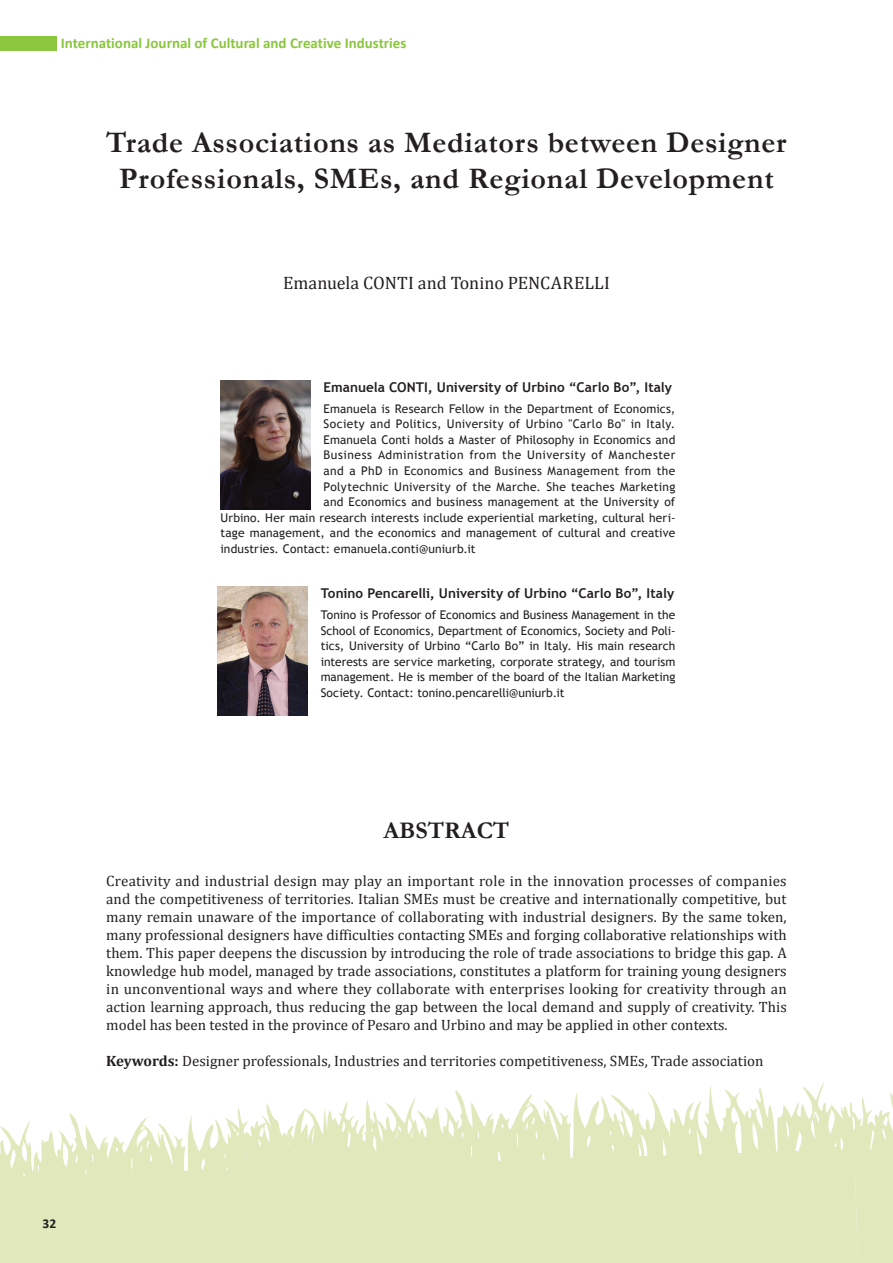
<style>
.page{position:relative;width:893px;height:1263px;background:#fff}
.page>*{position:absolute;margin:0;border:0;box-sizing:border-box;transform-origin:0 0}
.Journal_Title{font:700 30px/36px "Garamond";letter-spacing:.025em;color:#231f20;text-align:center}
.t1{font:700 24px "Garamond";color:#231f20}
.author_name{font:18px "Cambria";color:#231f20}
.abstract{font:15px/18px "Cambria";color:#231f20;text-align:justify}
.t2{font:700 15px "Calibri";color:#8bc63e}
.author_note_name{font:700 13.5px "Trebuchet MS";color:#231f20}
.author_note{font:700 13.5px "Trebuchet MS";letter-spacing:.005em;color:#231f20}
.t3{font:700 13.5px "Calibri";color:#231f20}
.author_note-2{font:12px/15.6px "Trebuchet MS";letter-spacing:.015em;color:#231f20;text-align:justify}
.author_note-3{font:12px "Trebuchet MS";letter-spacing:.045em;color:#231f20}
.author_note-4{font:12px "Trebuchet MS";letter-spacing:.035em;color:#231f20}
.s1{font-weight:700}
</style>
<div class="page">
<svg style="left:0;top:1083px;width:851px;height:180px;fill:#e0e8bc"></svg>
<svg style="left:851px;top:1092px;width:42px;height:171px;background:#e4ebc6"></svg>
<div style="left:0;top:36px;width:57px;height:15px;background:#8bc63e"></div>
<img style="left:218px;top:587px;width:90px;height:128px">
<img style="left:220px;top:380px;width:91px;height:129px">
<p class="t2" style="left:61px;top:33px;width:347px">International Journal of Cultural and Creative Industries</p>
<p class="Journal_Title" style="left:106px;top:125px;width:682px">Trade Associations as Mediators between Designer<br>Professionals, SMEs, and Regional Development</p>
<p class="author_name" style="left:283px;top:272px;width:328px">Emanuela CONTI and Tonino PENCARELLI</p>
<p class="author_note" style="left:324px;top:379px;width:350px">Emanuela CONTI, University of Urbino “Carlo Bo”, Italy</p>
<p class="author_note-2" style="left:324px;top:400px;width:353px">Emanuela is Research Fellow in the Department of Economics,</p>
<p class="author_note-2" style="left:324px;top:416px;width:353px">Society and Politics, University of Urbino "Carlo Bo" in Italy.</p>
<p class="author_note-2" style="left:324px;top:432px;width:353px">Emanuela Conti holds a Master of Philosophy in Economics and</p>
<p class="author_note-3" style="left:324px;top:448px;width:353px">Business Administration from the University of Manchester</p>
<p class="author_note-4" style="left:324px;top:463px;width:353px">and a PhD in Economics and Business Management from the</p>
<p class="author_note-2" style="left:324px;top:478px;width:353px">Polytechnic University of the Marche. She teaches Marketing</p>
<p class="author_note-2" style="left:324px;top:494px;width:353px">and Economics and business management at the University of</p>
<p class="author_note-2" style="left:220px;top:510px;width:456px">Urbino. Her main research interests include experiential marketing, cultural heri-</p>
<p class="author_note-2" style="left:220px;top:525px;width:456px">tage management, and the economics and management of cultural and creative</p>
<p class="author_note-2" style="left:220px;top:541px;width:257px">industries. Contact: emanuela.conti@uniurb.it</p>
<p class="author_note_name" style="left:321px;top:585px;width:355px">Tonino Pencarelli, University of Urbino “Carlo Bo”, Italy</p>
<p class="author_note-2" style="left:321px;top:607px;width:356px">Tonino is Professor of Economics and Business Management in the School of Economics, Department of Economics, Society and Poli&shy;tics, University of Urbino “Carlo Bo” in Italy. His main research interests are service marketing, corporate strategy, and tourism management. He is member of the board of the Italian Marketing Society. Contact: tonino.pencarelli@uniurb.it</p>
<p class="t1" style="left:383px;top:814px;width:127px">ABSTRACT</p>
<p class="abstract" style="left:106px;top:872px;width:682px">Creativity and industrial design may play an important role in the innovation processes of companies and the competitiveness of territories. Italian SMEs must be creative and internationally competitive, but many remain unaware of the importance of collaborating with industrial designers. By the same token, many professional designers have difficulties contacting SMEs and forging collaborative relationships with them. This paper deepens the discussion by introducing the role of trade associations to bridge this gap. A knowledge hub model, managed by trade associations, constitutes a platform for training young designers in unconventional ways and where they collaborate with enterprises looking for creativity through an action learning approach, thus reducing the gap between the local demand and supply of creativity. This model has been tested in the province of Pesaro and Urbino and may be applied in other contexts.</p>
<p class="abstract" style="left:106px;top:1052px;width:659px"><span class="s1">Keywords:</span> Designer professionals, Industries and territories competitiveness, SMEs, Trade association</p>
<p class="t3" style="left:43px;top:1214px;width:15px">32</p>
</div>
